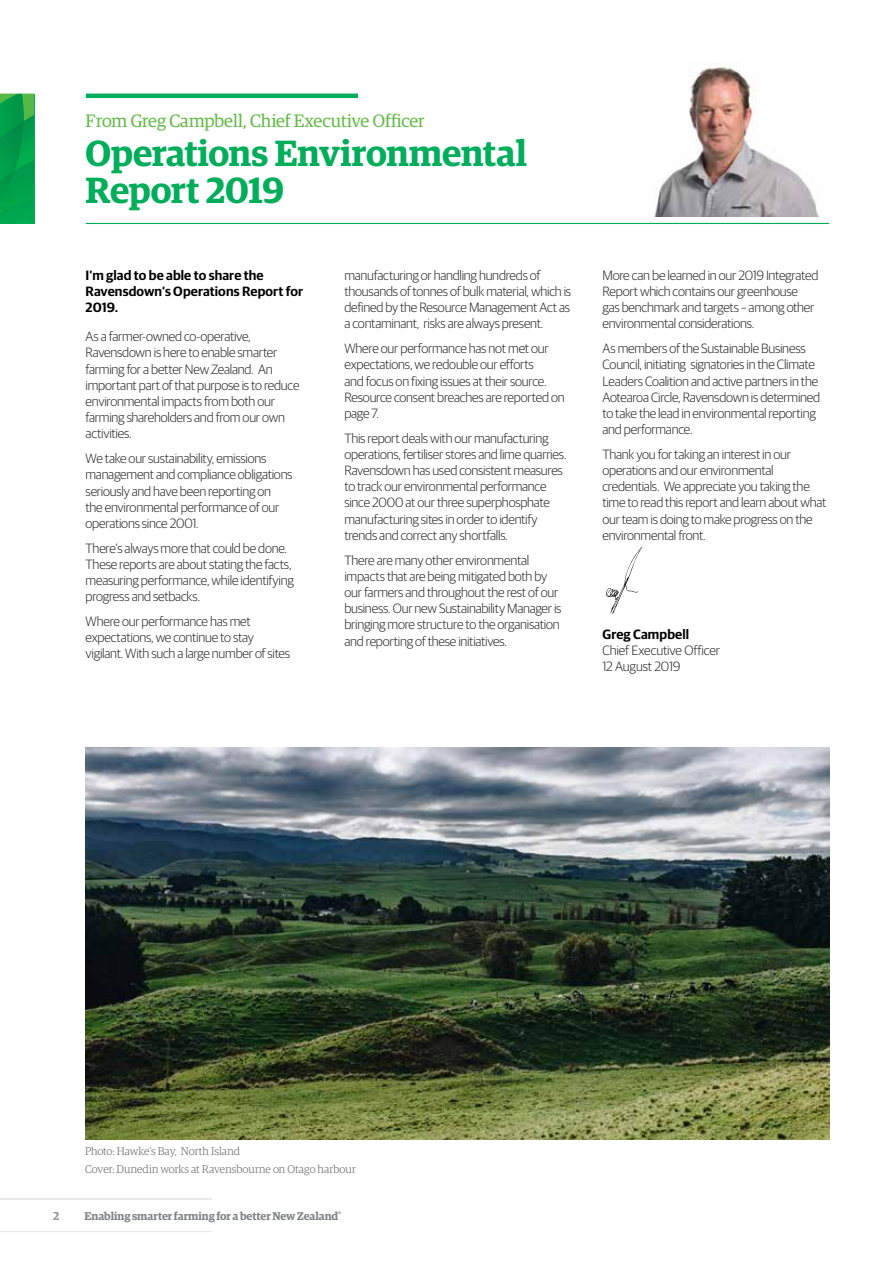
<style>
.page{position:relative;width:893px;height:1263px;background:#fff}
.page>*{position:absolute;margin:0;border:0;box-sizing:border-box;transform-origin:0 0}
.t1{font:600 36.45px/36.5px "Guardian Egyp";letter-spacing:-.01em;color:#00ad5a}
.t2{font:18px "Guardian Egyp";letter-spacing:-.005em;color:#62bb46}
.t3{font:300 13.5px/16.2px "Guardian Sans";letter-spacing:-.02em;color:#292829}
.t4{font:600 13.5px/16.2px "Guardian Sans";letter-spacing:.01em;color:#000}
.t5{font:600 11.7px "Guardian Egyp";color:#808285}
.t6{font:300 11.25px/18.5px "Guardian Egyp";color:#6d6e71}
.t7{font:600 11.25px "Guardian Egyp";letter-spacing:-.005em;color:#808285}
</style>
<div class="page">
<hr style="left:0;top:1198px;width:212px;height:2px;background:#e6e7e8">
<hr style="left:0;top:1231px;width:212px;height:1px;background:#e6e7e8">
<svg style="left:606px;top:547px;width:36px;height:67px"></svg>
<hr style="left:86px;top:94px;width:272px;height:4px;background:#00ad5a">
<img style="left:33px;top:136px;width:1px;height:24px">
<img style="left:24px;top:136px;width:9px;height:27px">
<img style="left:19px;top:158px;width:5px;height:5px">
<img style="left:28px;top:160px;width:6px;height:38px">
<img style="left:19px;top:163px;width:9px;height:36px">
<img style="left:14px;top:192px;width:5px;height:12px">
<img style="left:9px;top:192px;width:5px;height:16px">
<img style="left:5px;top:192px;width:4px;height:16px">
<img style="left:1px;top:202px;width:4px;height:6px">
<img style="left:19px;top:199px;width:9px;height:24px">
<img style="left:10px;top:204px;width:9px;height:19px">
<img style="left:1px;top:208px;width:9px;height:15px">
<svg style="left:28px;top:198px;width:6px;height:25px"></svg>
<svg style="left:0;top:94px;width:34px;height:42px"></svg>
<img style="left:15px;top:121px;width:9px;height:37px">
<img style="left:6px;top:127px;width:9px;height:31px">
<img style="left:2px;top:133px;width:4px;height:43px">
<img style="left:0;top:136px;width:2px;height:40px">
<img style="left:0;top:176px;width:6px;height:26px">
<svg style="left:6px;top:158px;width:13px;height:34px"></svg>
<svg style="left:0;top:202px;width:1px;height:21px"></svg>
<hr style="left:86px;top:223px;width:743px;height:1px;background:#00ad5a">
<img style="left:654px;top:64px;width:165px;height:152px">
<img style="left:85px;top:748px;width:744px;height:392px">
<h2 class="t2" style="left:86px;top:109px;width:340px">From Greg Campbell, Chief Executive Officer</h2>
<h1 class="t1" style="left:86px;top:132px;width:443px">Operations Environmental<br>Report 2019</h1>
<p class="t4" style="left:86px;top:266px;width:219px">I’m glad to be able to share the<br>Ravensdown’s Operations Report for<br>2019.</p>
<p class="t3" style="left:86px;top:328px;width:216px">As a farmer-owned co-operative, Ravensdown is here to enable smarter farming for a better New Zealand. An important part of that purpose is to reduce environmental impacts from both our farming shareholders and from our own activities.</p>
<p class="t3" style="left:86px;top:449px;width:209px">We take our sustainability, emissions management and compliance obligations seriously and have been reporting on<br>the environmental performance of our operations since 2001.</p>
<p class="t3" style="left:86px;top:539px;width:210px">There’s always more that could be done.<br>These reports are about stating the facts, measuring performance, while identifying progress and setbacks.</p>
<p class="t3" style="left:86px;top:612px;width:206px">Where our performance has met expectations, we continue to stay vigilant. With such a large number of sites</p>
<p class="t3" style="left:344px;top:266px;width:228px">manufacturing or handling hundreds of thousands of tonnes of bulk material, which is defined by the Resource Management Act as a contaminant, risks are always present.</p>
<p class="t3" style="left:344px;top:339px;width:222px">Where our performance has not met our expectations, we redouble our efforts<br>and focus on fixing issues at their source.<br>Resource consent breaches are reported on page 7.</p>
<p class="t3" style="left:344px;top:429px;width:224px">This report deals with our manufacturing operations, fertiliser stores and lime quarries.<br>Ravensdown has used consistent measures to track our environmental performance since 2000 at our three superphosphate manufacturing sites in order to identify trends and correct any shortfalls.</p>
<p class="t3" style="left:344px;top:551px;width:219px">There are many other environmental impacts that are being mitigated both by our farmers and throughout the rest of our business. Our new Sustainability Manager is bringing more structure to the organisation and reporting of these initiatives.</p>
<p class="t3" style="left:602px;top:266px;width:218px">More can be learned in our 2019 Integrated Report which contains our greenhouse gas benchmark and targets – among other environmental considerations.</p>
<p class="t3" style="left:602px;top:339px;width:219px">As members of the Sustainable Business Council, initiating signatories in the Climate Leaders Coalition and active partners in the Aotearoa Circle, Ravensdown is determined to take the lead in environmental reporting and performance.</p>
<p class="t3" style="left:602px;top:445px;width:226px">Thank you for taking an interest in our operations and our environmental credentials. We appreciate you taking the time to read this report and learn about what our team is doing to make progress on the environmental front.</p>
<p class="t4" style="left:602px;top:625px;width:88px">Greg Campbell</p>
<p class="t3" style="left:602px;top:641px;width:119px">Chief Executive Officer<br>12 August 2019</p>
<p class="t6" style="left:85px;top:1141px;width:272px">Photo: Hawke’s Bay, North Island<br>Cover: Dunedin works at Ravensbourne on Otago harbour</p>
<p class="t5" style="left:53px;top:1207px;width:8px">2</p>
<p class="t7" style="left:85px;top:1208px;width:258px">Enabling smarter farming for a better New Zealand<sup>®</sup></p>
</div>
